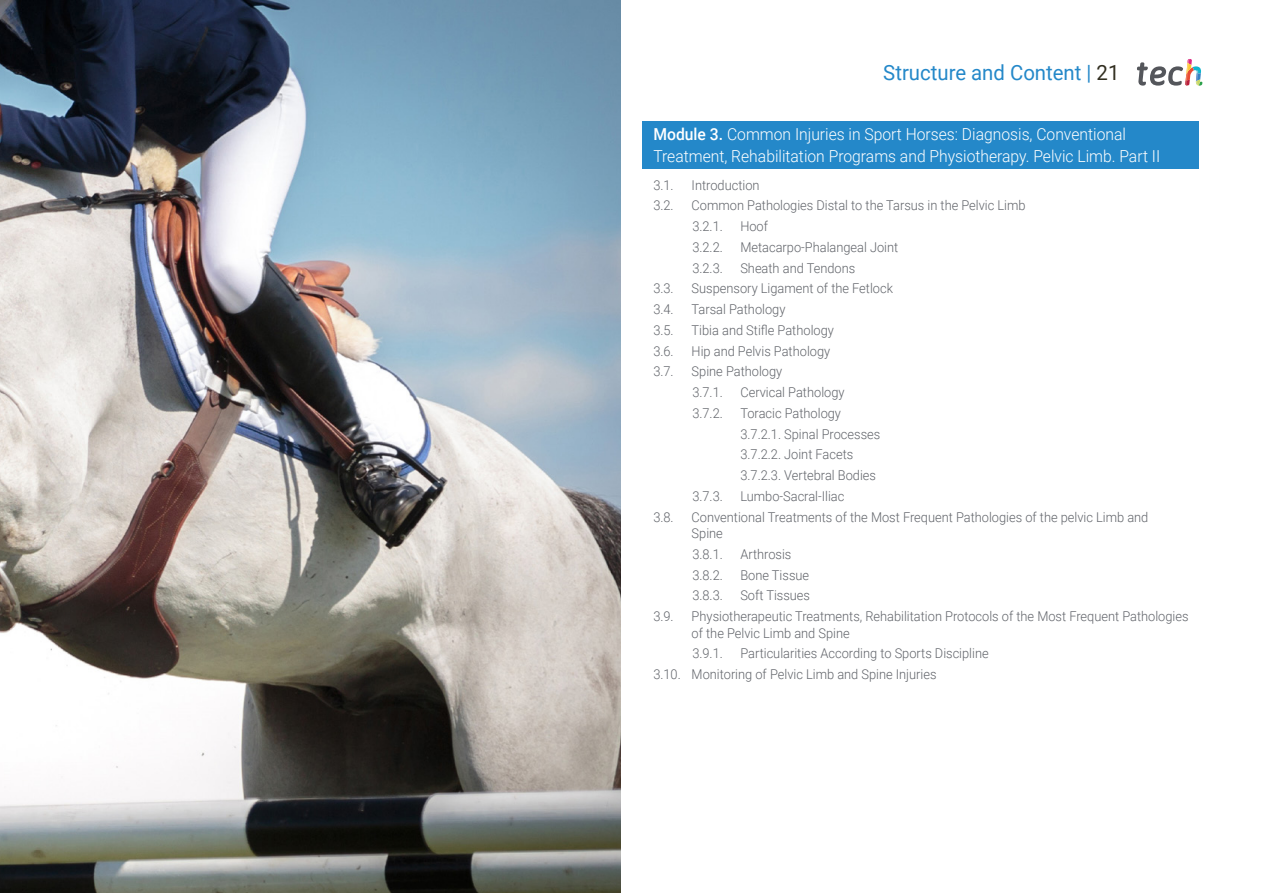
<style>
.page{position:relative;width:1263px;height:893px;background:#fff}
.page>*{position:absolute;margin:0;border:0;box-sizing:border-box;transform-origin:0 0}
.t1{font:21px "Roboto";color:#2488c9}
.t2{font:300 16.5px/22.5px "Roboto";color:#fff;scale:.95 1}
.t3{font:300 13.5px/20.7px "Roboto";color:#61646a;scale:.95 1}
.s1{color:#312e20}
.s2{font-weight:500}
</style>
<div class="page">
<div style="left:642px;top:121px;width:557px;height:48px;background:#2488c9"></div>
<svg style="left:1137px;top:59px;width:65px;height:27px"></svg>
<img style="left:0;top:0;width:621px;height:893px">
<h1 class="t1" style="left:883px;top:57px;width:238px">Structure and Content | <span class="s1">21</span></h1>
<p class="t2" style="left:653px;top:122px;width:535px"><span class="s2">Module 3.</span> Common Injuries in Sport Horses: Diagnosis, Conventional<br>Treatment, Rehabilitation Programs and Physiotherapy. Pelvic Limb. Part II</p>
<p class="t3" style="left:653px;top:174px;width:23px">3.1.</p>
<p class="t3" style="left:692px;top:174px;width:73px">Introduction</p>
<p class="t3" style="left:653px;top:195px;width:23px">3.2.</p>
<p class="t3" style="left:692px;top:195px;width:353px">Common Pathologies Distal to the Tarsus in the Pelvic Limb<br>3.2.1.</p>
<p class="t3" style="left:740px;top:215px;width:31px">Hoof</p>
<p class="t3" style="left:692px;top:236px;width:34px">3.2.2.</p>
<p class="t3" style="left:740px;top:236px;width:168px">Metacarpo-Phalangeal Joint</p>
<p class="t3" style="left:692px;top:257px;width:34px">3.2.3.</p>
<p class="t3" style="left:740px;top:257px;width:122px">Sheath and Tendons</p>
<p class="t3" style="left:653px;top:278px;width:23px">3.3.</p>
<p class="t3" style="left:692px;top:278px;width:213px">Suspensory Ligament of the Fetlock</p>
<p class="t3" style="left:653px;top:298px;width:23px">3.4.</p>
<p class="t3" style="left:692px;top:298px;width:100px">Tarsal Pathology</p>
<p class="t3" style="left:653px;top:319px;width:23px">3.5.</p>
<p class="t3" style="left:692px;top:319px;width:151px">Tibia and Stifle Pathology</p>
<p class="t3" style="left:653px;top:340px;width:23px">3.6.</p>
<p class="t3" style="left:692px;top:340px;width:147px">Hip and Pelvis Pathology</p>
<p class="t3" style="left:653px;top:361px;width:23px">3.7.</p>
<p class="t3" style="left:692px;top:361px;width:97px">Spine Pathology<br>3.7.1.</p>
<p class="t3" style="left:740px;top:381px;width:111px">Cervical Pathology</p>
<p class="t3" style="left:692px;top:402px;width:34px">3.7.2.</p>
<p class="t3" style="left:740px;top:402px;width:149px">Toracic Pathology<br>3.7.2.1. Spinal Processes<br>3.7.2.2. Joint Facets<br>3.7.2.3. Vertebral Bodies</p>
<p class="t3" style="left:692px;top:485px;width:34px">3.7.3.</p>
<p class="t3" style="left:740px;top:485px;width:111px">Lumbo-Sacral-Iliac</p>
<p class="t3" style="left:653px;top:506px;width:23px">3.8.</p>
<p class="t3" style="left:692px;top:508px;width:482px;line-height:16.5px">Conventional Treatments of the Most Frequent Pathologies of the pelvic Limb and<br>Spine</p>
<p class="t3" style="left:692px;top:543px;width:34px">3.8.1.</p>
<p class="t3" style="left:740px;top:543px;width:55px">Arthrosis</p>
<p class="t3" style="left:692px;top:564px;width:34px">3.8.2.</p>
<p class="t3" style="left:740px;top:564px;width:74px">Bone Tissue</p>
<p class="t3" style="left:692px;top:585px;width:34px">3.8.3.</p>
<p class="t3" style="left:740px;top:585px;width:75px">Soft Tissues</p>
<p class="t3" style="left:653px;top:605px;width:23px">3.9.</p>
<p class="t3" style="left:692px;top:608px;width:525px;line-height:16.5px">Physiotherapeutic Treatments, Rehabilitation Protocols of the Most Frequent Pathologies of the Pelvic Limb and Spine</p>
<p class="t3" style="left:692px;top:643px;width:34px">3.9.1.</p>
<p class="t3" style="left:653px;top:643px;width:354px;text-indent:87px">Particularities According to Sports Discipline<br>3.10. Monitoring of Pelvic Limb and Spine Injuries</p>
</div>
